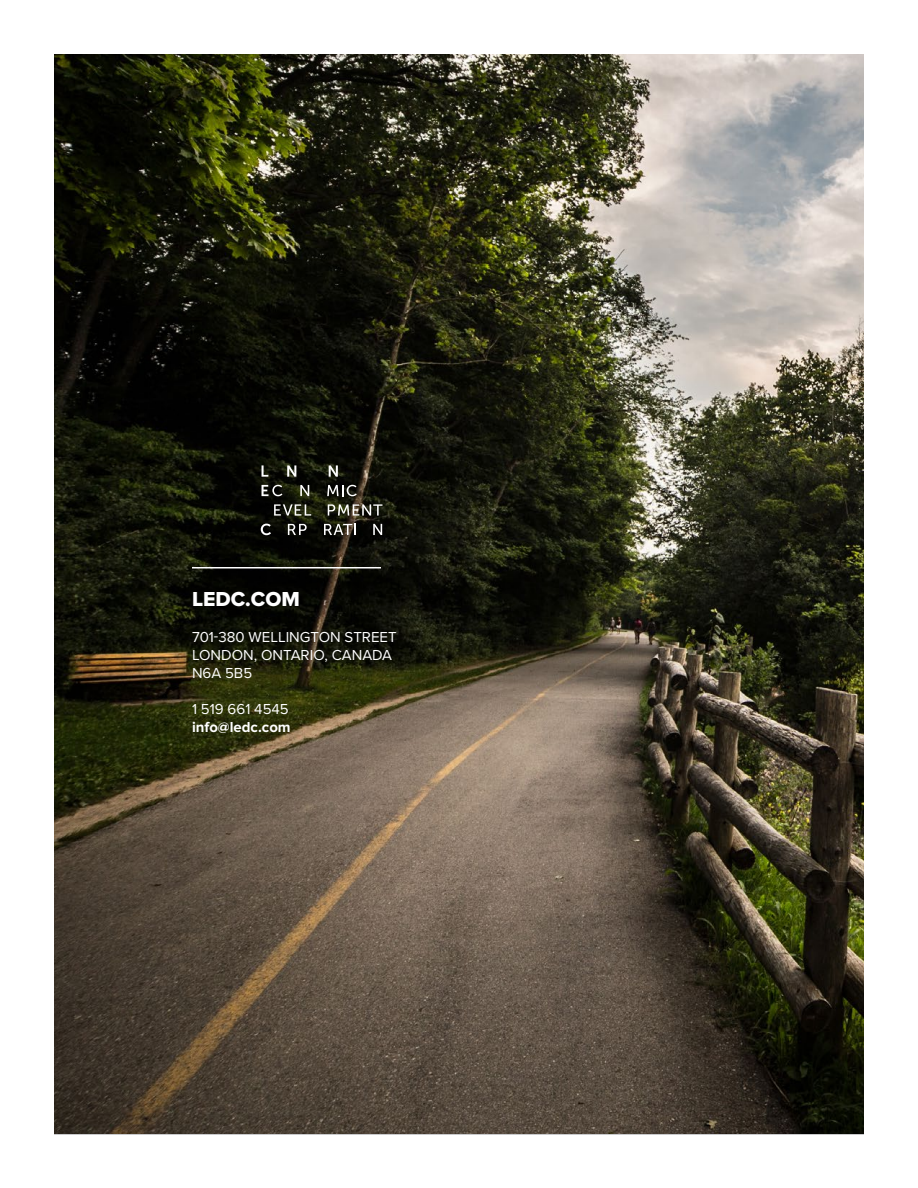
<style>
.page{position:relative;width:918px;height:1188px;background:#fff}
.page>*{position:absolute;margin:0;border:0;box-sizing:border-box;transform-origin:0 0}
.t1{font:21px "Proxima Nova Extrabld";color:#fff}
.t2{font:15px/18px "Proxima Nova";color:#fff}
.t3{font:700 15px/18px "Proxima Nova";color:#fff}
.s1{font-weight:400}
</style>
<div class="page">
<hr style="left:54px;top:1134px;width:810px;height:1px;background:#939598">
<img style="left:54px;top:54px;width:810px;height:1080px">
<hr style="left:192px;top:567px;width:189px;height:1px;background:#fff">
<svg style="left:262px;top:465px;width:76px;height:12px"></svg>
<svg style="left:262px;top:485px;width:95px;height:11px"></svg>
<svg style="left:262px;top:504px;width:120px;height:12px"></svg>
<svg style="left:261px;top:524px;width:121px;height:11px"></svg>
<p class="t1" style="left:192px;top:583px;width:109px">LEDC.COM</p>
<p class="t2" style="left:192px;top:627px;width:206px">701-380 WELLINGTON STREET<br>LONDON, ONTARIO, CANADA<br>N6A 5B5</p>
<p class="t3" style="left:192px;top:700px;width:100px"><span class="s1">1 519 661 4545 </span>info@ledc.com</p>
</div>
